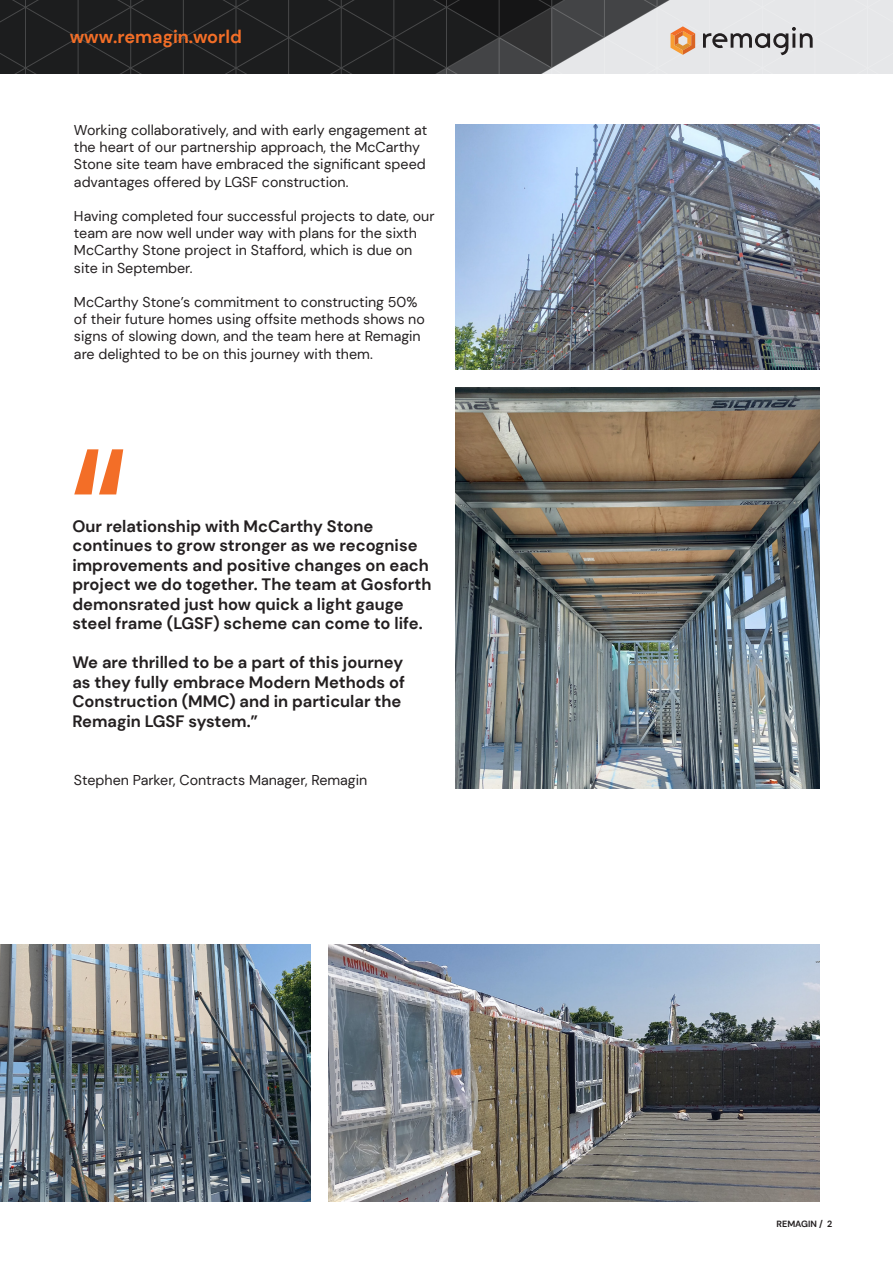
<style>
.page{position:relative;width:893px;height:1263px;background:#fff}
.page>*{position:absolute;margin:0;border:0;box-sizing:border-box;transform-origin:0 0}
.t1{font:700 18.15px "DM Sans";color:#f36e27}
.QUOTE_14_16{font:700 16.5px/19.5px "DM Sans";color:#231f20}
.BODY_TEXT{font:14.25px/17.2px "DM Sans";color:#231f20}
.t2{font:700 9px "DM Sans";color:#231f20}
</style>
<div class="page">
<svg style="left:0;top:0;width:893px;height:74px;background:#606061"></svg>
<img style="left:0;top:945px;width:310px;height:256px">
<img style="left:328px;top:945px;width:491px;height:256px">
<img style="left:455px;top:125px;width:364px;height:244px">
<img style="left:455px;top:387px;width:364px;height:401px">
<svg style="left:74px;top:449px;width:49px;height:45px"></svg>
<p class="t1" style="left:70px;top:25px;width:174px">www.remagin.world</p>
<p class="BODY_TEXT" style="left:74px;top:121px;width:355px">Working collaboratively, and with early engagement at the heart of our partnership approach, the McCarthy Stone site team have embraced the significant speed advantages offered by LGSF construction.</p>
<p class="BODY_TEXT" style="left:74px;top:207px;width:362px">Having completed four successful projects to date, our team are now well under way with plans for the sixth McCarthy Stone project in Stafford, which is due on site in September.</p>
<p class="BODY_TEXT" style="left:74px;top:293px;width:352px">McCarthy Stone’s commitment to constructing 50% of their future homes using offsite methods shows no signs of slowing down, and the team here at Remagin are delighted to be on this journey with them.</p>
<p class="QUOTE_14_16" style="left:72px;top:516px;width:360px">Our relationship with McCarthy Stone continues to grow stronger as we recognise improvements and positive changes on each project we do together. The team at Gosforth demonsrated just how quick a light gauge steel frame (LGSF) scheme can come to life.</p>
<p class="QUOTE_14_16" style="left:72px;top:652px;width:334px">We are thrilled to be a part of this journey as they fully embrace Modern Methods of Construction (MMC) and in particular the Remagin LGSF system.”</p>
<p class="BODY_TEXT" style="left:74px;top:772px;width:295px">Stephen Parker, Contracts Manager, Remagin</p>
<p class="t2" style="left:776px;top:1218px;width:57px">REMAGIN / 2</p>
</div>
